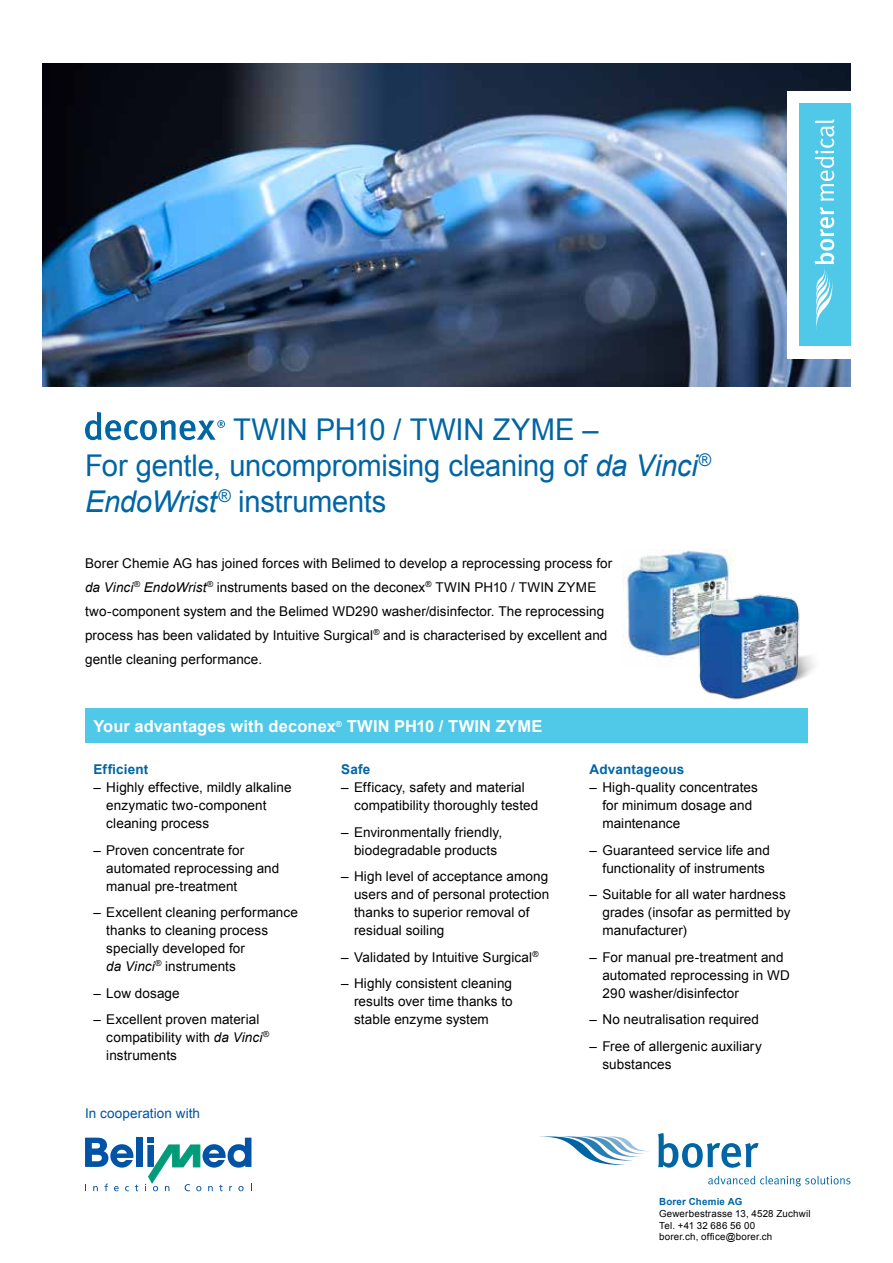
<style>
.page{position:relative;width:893px;height:1263px;background:#fff}
.page>*{position:absolute;margin:0;border:0;box-sizing:border-box;transform-origin:0 0}
.t1{font:30px/36px "Arial";letter-spacing:-.01em;color:#0065a4}
.t2{font:700 16.5px "Arial";letter-spacing:.005em;color:#fff}
.t3{font:13.5px/18px "Arial";letter-spacing:.005em;color:#000}
.t4{font:700 13.5px "Arial";letter-spacing:.01em;color:#0065a4}
.t5{font:13.5px "Arial";letter-spacing:.01em;color:#0053a5}
.t6{font:9.75px/11.7px "Arial";letter-spacing:.02em;color:#000}
.t7{font:700 9.75px "Arial";letter-spacing:.025em;color:#0065a4}
.s1{font-style:italic}
</style>
<div class="page">
<div style="left:136px;top:1137px;width:7px;height:30px;background:#0053a5"></div>
<svg style="left:93px;top:1186px;width:5px;height:5px"></svg>
<svg style="left:104px;top:1183px;width:4px;height:8px"></svg>
<svg style="left:114px;top:1186px;width:5px;height:5px"></svg>
<svg style="left:125px;top:1186px;width:4px;height:5px"></svg>
<svg style="left:135px;top:1184px;width:3px;height:7px"></svg>
<svg style="left:85px;top:1137px;width:48px;height:30px"></svg>
<svg style="left:145px;top:1137px;width:107px;height:54px"></svg>
<img style="left:43px;top:64px;width:807px;height:323px">
<div style="left:787px;top:91px;width:63px;height:268px;background:#fff"></div>
<div style="left:799px;top:104px;width:51px;height:242px;background:#50c8e8"></div>
<svg style="left:814px;top:119px;width:20px;height:211px"></svg>
<svg style="left:540px;top:1136px;width:109px;height:29px"></svg>
<svg style="left:658px;top:1133px;width:101px;height:35px"></svg>
<svg style="left:708px;top:1176px;width:142px;height:10px"></svg>
<img style="left:623px;top:550px;width:113px;height:108px">
<img style="left:689px;top:574px;width:126px;height:135px">
<svg style="left:85px;top:412px;width:140px;height:28px"></svg>
<div style="left:85px;top:709px;width:723px;height:34px;background:#50c8e8"></div>
<h1 class="t1" style="left:85px;top:411px;width:627px;text-indent:148px">TWIN PH10 / TWIN ZYME –<br>For gentle, uncompromising cleaning of <span class="s1">da Vinci</span><sup>®<br></sup><span class="s1">EndoWrist</span><sup>®</sup> instruments</h1>
<p class="t3" style="left:85px;top:551px;width:529px;line-height:24px">Borer Chemie AG has joined forces with Belimed to develop a reprocessing process for <span class="s1">da Vinci</span><sup>®</sup> <span class="s1">EndoWrist</span><sup>®</sup> instruments based on the deconex<sup>®</sup> TWIN PH10 / TWIN ZYME two-component system and the Belimed WD290 washer/disinfector. The reprocessing process has been validated by Intuitive Surgical<sup>®</sup> and is characterised by excellent and gentle cleaning performance.</p>
<p class="t2" style="left:94px;top:714px;width:450px">Your advantages with deconex<sup>®</sup> TWIN PH10 / TWIN ZYME</p>
<p class="t4" style="left:94px;top:760px;width:56px">Efficient</p>
<p class="t3" style="left:106px;top:778px;width:187px;text-indent:-13px">– Highly effective, mildly alkaline enzymatic two-component cleaning process</p>
<p class="t3" style="left:106px;top:841px;width:175px;text-indent:-13px">– Proven concentrate for automated reprocessing and manual pre-treatment</p>
<p class="t3" style="left:106px;top:903px;width:193px;text-indent:-13px">– Excellent cleaning performance thanks to cleaning process specially developed for<br><span class="s1">da Vinci</span><sup>®</sup> instruments</p>
<p class="t3" style="left:94px;top:984px;width:88px">– Low dosage</p>
<p class="t3" style="left:106px;top:1010px;width:164px;text-indent:-13px">– Excellent proven material compatibility with <span class="s1">da Vinci</span><sup>® </sup>instruments</p>
<p class="t5" style="left:85px;top:1104px;width:117px">In cooperation with</p>
<p class="t4" style="left:341px;top:760px;width:31px">Safe</p>
<p class="t3" style="left:354px;top:778px;width:186px;text-indent:-13px">– Efficacy, safety and material compatibility thoroughly tested</p>
<p class="t3" style="left:341px;top:823px;width:162px;text-align:center">– Environmentally friendly, biodegradable products</p>
<p class="t3" style="left:354px;top:867px;width:197px;text-indent:-13px">– High level of acceptance among users and of personal protection thanks to superior removal of residual soiling</p>
<p class="t3" style="left:341px;top:948px;width:199px">– Validated by Intuitive Surgical<sup>®</sup></p>
<p class="t3" style="left:354px;top:974px;width:160px;text-align:justify;text-indent:-13px">– Highly consistent cleaning results over time thanks to stable enzyme system</p>
<p class="t4" style="left:590px;top:760px;width:96px">Advantageous</p>
<p class="t3" style="left:602px;top:778px;width:157px;text-indent:-13px">– High-quality concentrates for minimum dosage and maintenance</p>
<p class="t3" style="left:590px;top:841px;width:182px;text-align:center">– Guaranteed service life and functionality of instruments</p>
<p class="t3" style="left:602px;top:885px;width:190px;text-indent:-13px">– Suitable for all water hardness grades (insofar as permitted by manufacturer)</p>
<p class="t3" style="left:602px;top:948px;width:189px;text-indent:-13px">– For manual pre-treatment and automated reprocessing in WD<br>290 washer/disinfector</p>
<p class="t3" style="left:590px;top:1010px;width:171px">– No neutralisation required</p>
<p class="t3" style="left:602px;top:1037px;width:161px;text-indent:-13px">– Free of allergenic auxiliary substances</p>
<p class="t7" style="left:659px;top:1195px;width:85px">Borer Chemie AG</p>
<p class="t6" style="left:659px;top:1208px;width:153px">Gewerbestrasse 13, 4528 Zuchwil<br>Tel. +41 32 686 56 00<br>borer.ch, office@borer.ch</p>
</div>
